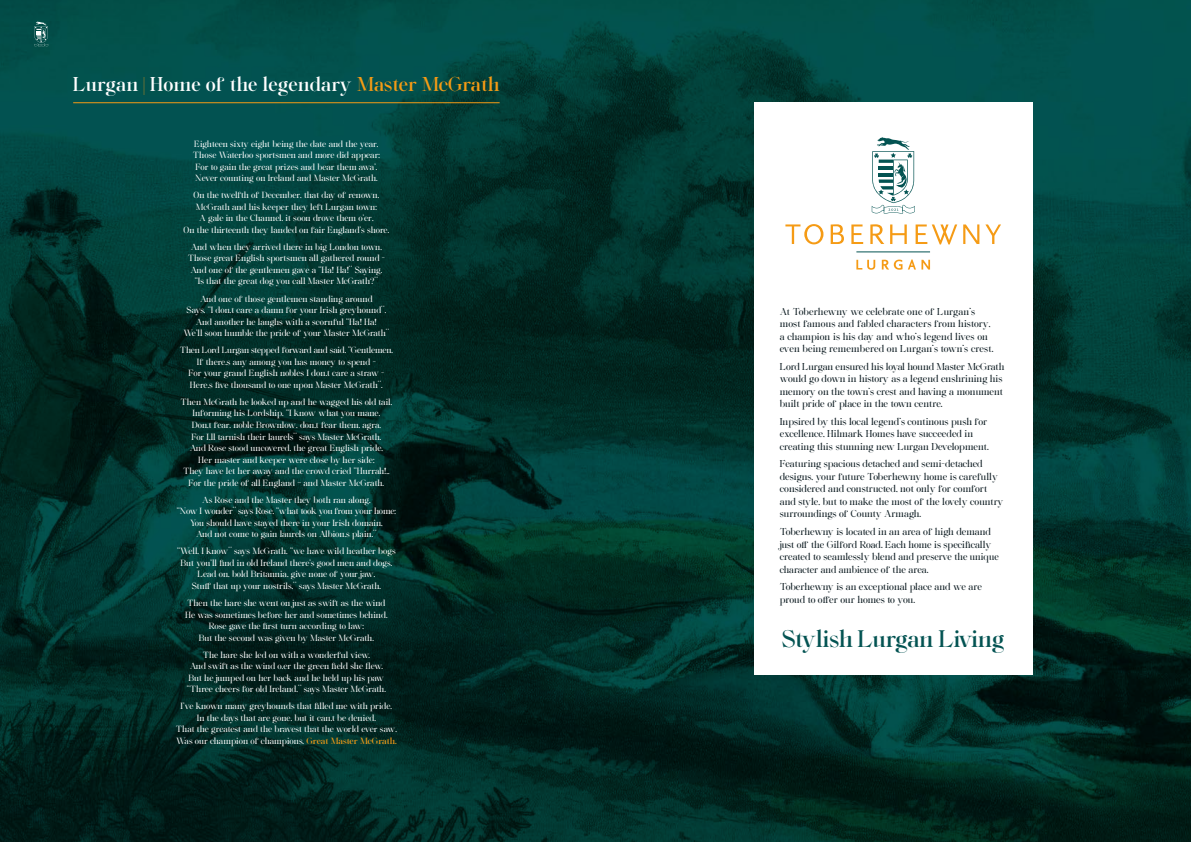
<style>
.page{position:relative;width:1191px;height:842px;background:#fff}
.page>*{position:absolute;margin:0;border:0;box-sizing:border-box;transform-origin:0 0}
.t1{font:700 24px "FH Phemister";letter-spacing:-.02em;color:#035352}
.t2{font:700 20px "FH Phemister";color:#fff}
.t3{font:10px/12.5px "FH Phemister";color:#08171d}
.t4{font:9px/11.5px "FH Phemister";color:#fff;text-align:center}
.s1{color:#f59b15}
.s2{font-weight:700;color:#f59b15}
</style>
<div class="page">
<img style="left:0;top:0;width:1191px;height:842px">
<hr style="left:73px;top:103px;width:426px;height:1px;background:#f59b15">
<svg style="left:34px;top:22px;width:14px;height:25px"></svg>
<div style="left:754px;top:102px;width:278px;height:572px;background:#fff"></div>
<svg style="left:785px;top:224px;width:38px;height:20px"></svg>
<svg style="left:830px;top:224px;width:14px;height:20px"></svg>
<svg style="left:851px;top:224px;width:12px;height:20px"></svg>
<svg style="left:870px;top:224px;width:14px;height:20px"></svg>
<svg style="left:890px;top:224px;width:16px;height:20px"></svg>
<svg style="left:915px;top:224px;width:42px;height:20px"></svg>
<svg style="left:963px;top:224px;width:16px;height:20px"></svg>
<svg style="left:985px;top:224px;width:16px;height:20px"></svg>
<svg style="left:856px;top:260px;width:19px;height:10px"></svg>
<svg style="left:881px;top:259px;width:49px;height:11px"></svg>
<svg style="left:871px;top:137px;width:43px;height:77px"></svg>
<hr style="left:856px;top:252px;width:74px;height:1px;background:#035352">
<h2 class="t2" style="left:73px;top:70px;width:428px">Lurgan <span class="s1">|</span> Home of the legendary <span class="s1">Master McGrath</span></h2>
<p class="t4" style="left:193px;top:137px;width:188px;text-align:left">Eighteen sixty eight being the date and the year, Those Waterloo sportsmen and more did appear; For to gain the great prizes and bear them awa‘, Never counting on Ireland and Master McGrath.</p>
<p class="t4" style="left:183px;top:189px;width:207px">On the twelfth of December, that day of renown, McGrath and his keeper they left Lurgan town;<br>A gale in the Channel, it soon drove them o‘er,<br>On the thirteenth they landed on fair England‘s shore.</p>
<p class="t4" style="left:188px;top:241px;width:199px">And when they arrived there in big London town, Those great English sportsmen all gathered round - And one of the gentlemen gave a “Ha! Ha!¨ Saying, “Is that the great dog you call Master McGrath?¨</p>
<p class="t4" style="left:183px;top:292px;width:207px">And one of those gentlemen standing around<br>Says, “I don’t care a damn for your Irish greyhound¨, And another he laughs with a scornful “Ha! Ha!<br>We‘ll soon humble the pride of your Master McGrath¨</p>
<p class="t4" style="left:180px;top:344px;width:215px">Then Lord Lurgan stepped forward and said, “Gentlemen, If there’s any among you has money to spend -<br>For your grand English nobles I don’t care a straw - Here’s five thousand to one upon Master McGrath¨.</p>
<p class="t4" style="left:180px;top:396px;width:213px">Then McGrath he looked up and he wagged his old tail, Informing his Lordship, “I know what you mane,<br>Don’t fear, noble Brownlow, don’t fear them, agra,<br>For I’ll tarnish their laurels¨ says Master McGrath.<br>And Rose stood uncovered, the great English pride,<br>Her master and keeper were close by her side;<br>They have let her away and the crowd cried “Hurrah!” For the pride of all England – and Master McGrath.</p>
<p class="t4" style="left:177px;top:494px;width:220px">As Rose and the Master they both ran along,<br>“Now I wonder¨ says Rose, “what took you from your home; You should have stayed there in your Irish domain,<br>And not come to gain laurels on Albion’s plain.¨</p>
<p class="t4" style="left:177px;top:545px;width:220px">“Well, I know¨ says McGrath, “we have wild heather bogs But you‘ll find in old Ireland there‘s good men and dogs.<br>Lead on, bold Britannia, give none of your jaw,<br>Stuff that up your nostrils,¨ says Master McGrath.</p>
<p class="t4" style="left:185px;top:597px;width:204px">Then the hare she went on just as swift as the wind He was sometimes before her and sometimes behind.<br>Rose gave the first turn according to law;<br>But the second was given by Master McGrath.</p>
<p class="t4" style="left:187px;top:649px;width:200px">The hare she led on with a wonderful view.<br>And swift as the wind o’er the green field she flew.<br>But he jumped on her back and he held up his paw “Three cheers for old Ireland,¨ says Master McGrath.</p>
<p class="t4" style="left:176px;top:700px;width:222px">I‘ve known many greyhounds that filled me with pride, In the days that are gone, but it can’t be denied,<br>That the greatest and the bravest that the world ever saw, Was our champion of champions, <span class="s2">Great Master McGrath.</span></p>
<p class="t3" style="left:780px;top:305px;width:215px">At Toberhewny we celebrate one of Lurgan's most famous and fabled characters from history, a champion is his day and who's legend lives on even being remembered on Lurgan's town's crest.</p>
<p class="t3" style="left:780px;top:360px;width:226px">Lord Lurgan ensured his loyal hound Master McGrath would go down in history as a legend enshrining his memory on the town's crest and having a monument built pride of place in the town centre.</p>
<p class="t3" style="left:780px;top:415px;width:210px">Inpsired by this local legend's continous push for excellence, Hilmark Homes have succeeded in creating this stunning new Lurgan Development.</p>
<p class="t3" style="left:780px;top:457px;width:225px">Featuring spacious detached and semi-detached designs, your future Toberhewny home is carefully considered and constructed, not only for comfort and style, but to make the most of the lovely country surroundings of County Armagh.</p>
<p class="t3" style="left:780px;top:525px;width:221px">Toberhewny is located in an area of high demand just off the Gilford Road. Each home is specifically created to seamlessly blend and preserve the unique character and ambience of the area.</p>
<p class="t3" style="left:780px;top:580px;width:204px">Toberhewny is an exceptional place and we are proud to offer our homes to you.</p>
<h1 class="t1" style="left:782px;top:622px;width:224px">Stylish Lurgan Living</h1>
</div>
